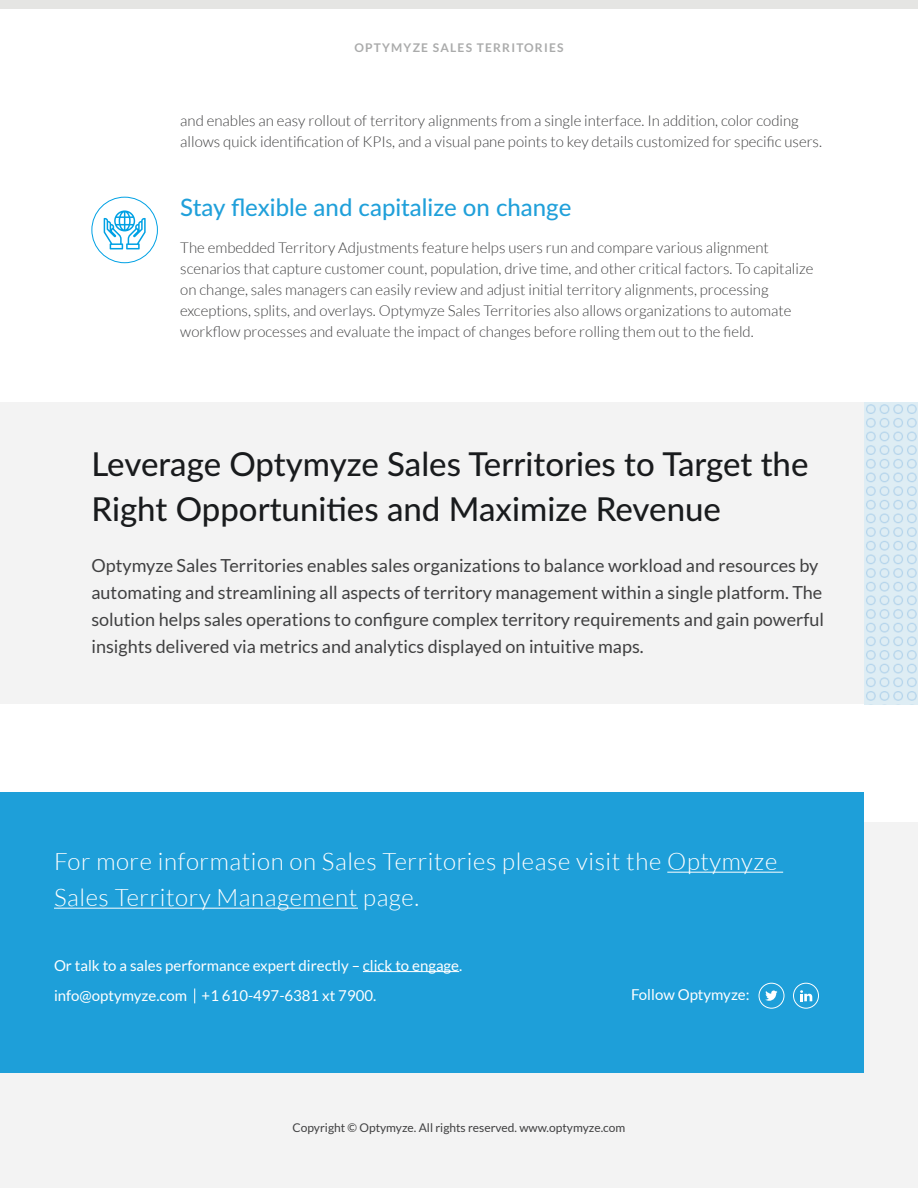
<style>
.page{position:relative;width:918px;height:1188px;background:#fff}
.page>*{position:absolute;margin:0;border:0;box-sizing:border-box;transform-origin:0 0}
.H2_-_Body_Title{font:500 33px/45px "Lato";color:#191b1d}
.Orange_Stop{font:300 24px/36px "Lato";letter-spacing:.025em;color:#fff}
.t1{font:500 24px "Lato";color:#20a0da}
.P_-_Body_Copy_-_Larg{font:18px/27px "Lato";color:#404041}
.t2{font:300 15px/21px "Lato";color:#404041}
.t3{font:15px "Lato";color:#fff}
.t4{font:12px "Lato";color:#404041}
.t5{font:700 12px "Lato";letter-spacing:.1em;color:#aaabab}
</style>
<div class="page">
<div style="left:0;top:0;width:918px;height:9px;background:#e5e5e3"></div>
<div style="left:0;top:822px;width:918px;height:366px;background:#f3f3f3"></div>
<div style="left:0;top:792px;width:864px;height:281px;background:#1e9fd9"></div>
<hr style="left:667px;top:872px;width:116px;height:1px;background:#fff">
<hr style="left:54px;top:908px;width:304px;height:1px;background:#fff">
<hr style="left:363px;top:971px;width:96px;height:1px;background:#fff">
<svg style="left:194px;top:988px;width:1px;height:15px"></svg>
<div style="left:92px;top:197px;width:66px;height:66px;border:1px solid #00a1e4;border-radius:50%"></div>
<svg style="left:104px;top:210px;width:42px;height:39px"></svg>
<svg style="left:759px;top:983px;width:25px;height:26px"></svg>
<svg style="left:793px;top:983px;width:26px;height:26px"></svg>
<div style="left:0;top:403px;width:864px;height:301px;background:#f3f3f3"></div>
<img style="left:864px;top:403px;width:54px;height:301px">
<p class="t5" style="left:354px;top:40px;width:211px">OPTYMYZE SALES TERRITORIES</p>
<p class="t2" style="left:180px;top:110px;width:643px">and enables an easy rollout of territory alignments from a single interface. In addition, color coding allows quick identification of KPIs, and a visual pane points to key details customized for specific users.</p>
<p class="t1" style="left:180px;top:190px;width:393px">Stay flexible and capitalize on change</p>
<p class="t2" style="left:180px;top:237px;width:635px">The embedded Territory Adjustments feature helps users run and compare various alignment scenarios that capture customer count, population, drive time, and other critical factors. To capitalize on change, sales managers can easily review and adjust initial territory alignments, processing exceptions, splits, and overlays. Optymyze Sales Territories also allows organizations to automate workflow processes and evaluate the impact of changes before rolling them out to the field.</p>
<p class="H2_-_Body_Title" style="left:92px;top:440px;width:718px">Leverage Optymyze Sales Territories to Target the<br>Right Opportunities and Maximize Revenue</p>
<p class="P_-_Body_Copy_-_Larg" style="left:92px;top:552px;width:734px">Optymyze Sales Territories enables sales organizations to balance workload and resources by automating and streamlining all aspects of territory management within a single platform. The solution helps sales operations to configure complex territory requirements and gain powerful insights delivered via metrics and analytics displayed on intuitive maps.</p>
<p class="Orange_Stop" style="left:54px;top:844px;width:725px">For more information on Sales Territories please visit the Optymyze<br>Sales Territory Management page.</p>
<p class="t3" style="left:54px;top:957px;width:410px">Or talk to a sales performance expert directly – click to engage.</p>
<p class="t3" style="left:54px;top:987px;width:324px">info@optymyze.com +1 610-497-6381 xt 7900.</p>
<p class="t3" style="left:631px;top:986px;width:120px">Follow Optymyze:</p>
<p class="t4" style="left:293px;top:1121px;width:334px">Copyright © Optymyze. All rights reserved. www.optymyze.com</p>
</div>
